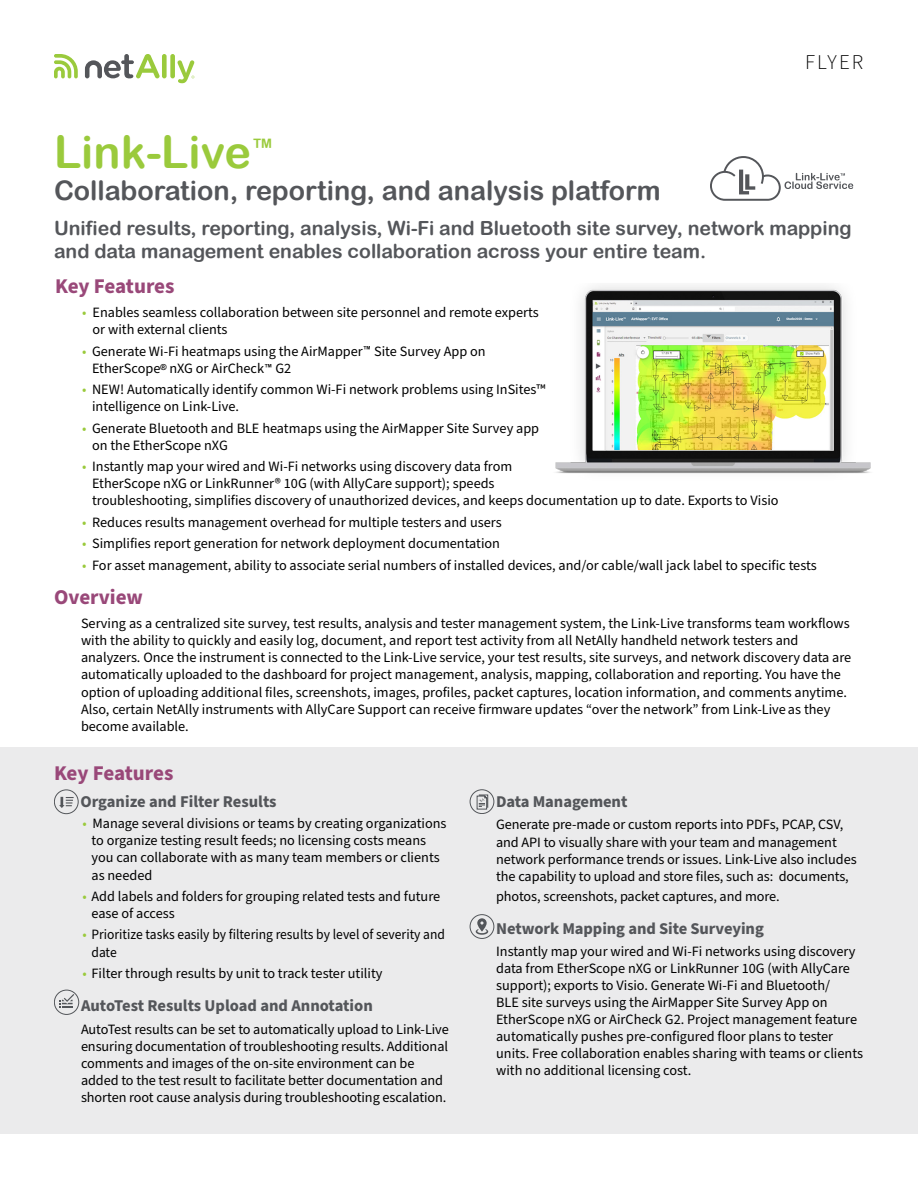
<style>
.page{position:relative;width:918px;height:1188px;background:#fff}
.page>*{position:absolute;margin:0;border:0;box-sizing:border-box;transform-origin:0 0}
.t1{font:45px "Arial Rounded MT Bold";color:#9aca3c}
.t2{font:27px "Arial Rounded MT Bold";color:#54565a}
.t3{font:700 21px "Source Sans Pro";letter-spacing:-.005em;color:#994879}
.t4{font:300 21px "Source Sans Pro";letter-spacing:.1em;color:#000}
.t5{font:19.5px/23.4px "Arial Rounded MT Bold";color:#54565a}
.t6{font:700 16.5px "Source Sans Pro";letter-spacing:-.005em;color:#54565a}
.t7{font:14.25px/17.1px "Source Sans Pro";color:#000}
.t8{font:14.25px/17.1px "Source Sans Pro";color:#000;scale:.95 1}
.s1{color:#9aca3c}
</style>
<div class="page">
<img style="left:555px;top:285px;width:316px;height:189px">
<div style="left:0;top:747px;width:918px;height:387px;background:#ebebec"></div>
<div style="left:470px;top:914px;width:24px;height:25px;border:1px solid #53565a;border-radius:50%"></div>
<svg style="left:476px;top:918px;width:12px;height:17px"></svg>
<svg style="left:54px;top:54px;width:24px;height:24px"></svg>
<div style="left:162px;top:54px;width:5px;height:24px;background:#9aca3c;border-radius:2px"></div>
<div style="left:170px;top:54px;width:5px;height:24px;background:#9aca3c;border-radius:2px"></div>
<svg style="left:85px;top:54px;width:75px;height:24px"></svg>
<svg style="left:178px;top:60px;width:16px;height:23px"></svg>
<svg style="left:710px;top:156px;width:143px;height:45px"></svg>
<div style="left:54px;top:990px;width:25px;height:25px;border:1px solid #53565a;border-radius:50%"></div>
<svg style="left:59px;top:994px;width:15px;height:13px"></svg>
<div style="left:470px;top:789px;width:24px;height:25px;border:1px solid #53565a;border-radius:50%"></div>
<svg style="left:476px;top:794px;width:12px;height:16px"></svg>
<div style="left:54px;top:790px;width:24px;height:24px;border:1px solid #53565a;border-radius:50%"></div>
<svg style="left:59px;top:797px;width:14px;height:11px"></svg>
<p class="t1" style="left:54px;top:125px;width:221px">Link-Live<sup>™</sup></p>
<p class="t2" style="left:54px;top:175px;width:608px">Collaboration, reporting, and analysis platform</p>
<p class="t4" style="left:805px;top:48px;width:60px">FLYER</p>
<p class="t5" style="left:54px;top:216px;width:799px">Unified results, reporting, analysis, Wi-Fi and Bluetooth site survey, network mapping and data management enables collaboration across your entire team.</p>
<p class="t3" style="left:55px;top:272px;width:121px">Key Features</p>
<p class="t7" style="left:82px;top:304px;width:458px"><span class="s1">•</span> Enables seamless collaboration between site personnel and remote experts</p>
<p class="t7" style="left:93px;top:321px;width:137px">or with external clients</p>
<p class="t7" style="left:92px;top:343px;width:395px;text-indent:-10px"><span class="s1">•</span> Generate Wi-Fi heatmaps using the AirMapper<sup>™</sup> Site Survey App on<br>EtherScope<sup>®</sup> nXG or AirCheck<sup>™</sup> G2</p>
<p class="t7" style="left:92px;top:381px;width:455px;text-indent:-10px"><span class="s1">•</span> NEW! Automatically identify common Wi-Fi network problems using InSites™ intelligence on Link-Live.</p>
<p class="t7" style="left:92px;top:420px;width:449px;text-indent:-10px"><span class="s1">•</span> Generate Bluetooth and BLE heatmaps using the AirMapper Site Survey app on the EtherScope nXG</p>
<p class="t7" style="left:92px;top:458px;width:688px;text-indent:-10px"><span class="s1">•</span> Instantly map your wired and Wi-Fi networks using discovery data from<br>EtherScope nXG or LinkRunner® 10G (with AllyCare support); speeds<br>troubleshooting, simplifies discovery of unauthorized devices, and keeps documentation up to date. Exports to Visio</p>
<p class="t7" style="left:82px;top:514px;width:421px"><span class="s1">•</span> Reduces results management overhead for multiple testers and users</p>
<p class="t7" style="left:82px;top:535px;width:420px"><span class="s1">•</span> Simplifies report generation for network deployment documentation</p>
<p class="t7" style="left:82px;top:557px;width:736px"><span class="s1">•</span> For asset management, ability to associate serial numbers of installed devices, and/or cable/wall jack label to specific tests</p>
<p class="t3" style="left:54px;top:583px;width:91px">Overview</p>
<p class="t7" style="left:81px;top:615px;width:772px">Serving as a centralized site survey, test results, analysis and tester management system, the Link-Live transforms team workflows with the ability to quickly and easily log, document, and report test activity from all NetAlly handheld network testers and analyzers. Once the instrument is connected to the Link-Live service, your test results, site surveys, and network discovery data are automatically uploaded to the dashboard for project management, analysis, mapping, collaboration and reporting. You have the option of uploading additional files, screenshots, images, profiles, packet captures, location information, and comments anytime.<br>Also, certain NetAlly instruments with AllyCare Support can receive firmware updates “over the network” from Link-Live as they become available.</p>
<p class="t3" style="left:54px;top:759px;width:121px">Key Features</p>
<p class="t6" style="left:80px;top:790px;width:198px">Organize and Filter Results</p>
<p class="t7" style="left:92px;top:815px;width:357px;text-indent:-9px"><span class="s1">•</span> Manage several divisions or teams by creating organizations to organize testing result feeds; no licensing costs means you can collaborate with as many team members or clients as needed</p>
<p class="t7" style="left:92px;top:888px;width:350px;text-indent:-9px"><span class="s1">•</span> Add labels and folders for grouping related tests and future ease of access</p>
<p class="t8" style="left:92px;top:927px;width:374px;text-indent:-9px"><span class="s1">•</span> Prioritize tasks easily by filtering results by level of severity and date</p>
<p class="t7" style="left:82px;top:965px;width:302px"><span class="s1">•</span> Filter through results by unit to track tester utility</p>
<p class="t6" style="left:81px;top:995px;width:293px">AutoTest Results Upload and Annotation</p>
<p class="t7" style="left:81px;top:1021px;width:369px">AutoTest results can be set to automatically upload to Link-Live ensuring documentation of troubleshooting results. Additional comments and images of the on-site environment can be added to the test result to facilitate better documentation and shorten root cause analysis during troubleshooting escalation.</p>
<p class="t6" style="left:496px;top:790px;width:133px">Data Management</p>
<p class="t7" style="left:496px;top:816px;width:362px">Generate pre-made or custom reports into PDFs, PCAP, CSV, and API to visually share with your team and management network performance trends or issues. Link-Live also includes the capability to upload and store files, such as: documents,</p>
<p class="t7" style="left:496px;top:888px;width:285px">photos, screenshots, packet captures, and more.</p>
<p class="t6" style="left:496px;top:918px;width:269px">Network Mapping and Site Surveying</p>
<p class="t7" style="left:496px;top:943px;width:368px">Instantly map your wired and Wi-Fi networks using discovery data from EtherScope nXG or LinkRunner 10G (with AllyCare support); exports to Visio. Generate Wi-Fi and Bluetooth/<br>BLE site surveys using the AirMapper Site Survey App on EtherScope nXG or AirCheck G2. Project management feature automatically pushes pre-configured floor plans to tester units. Free collaboration enables sharing with teams or clients with no additional licensing cost.</p>
</div>
